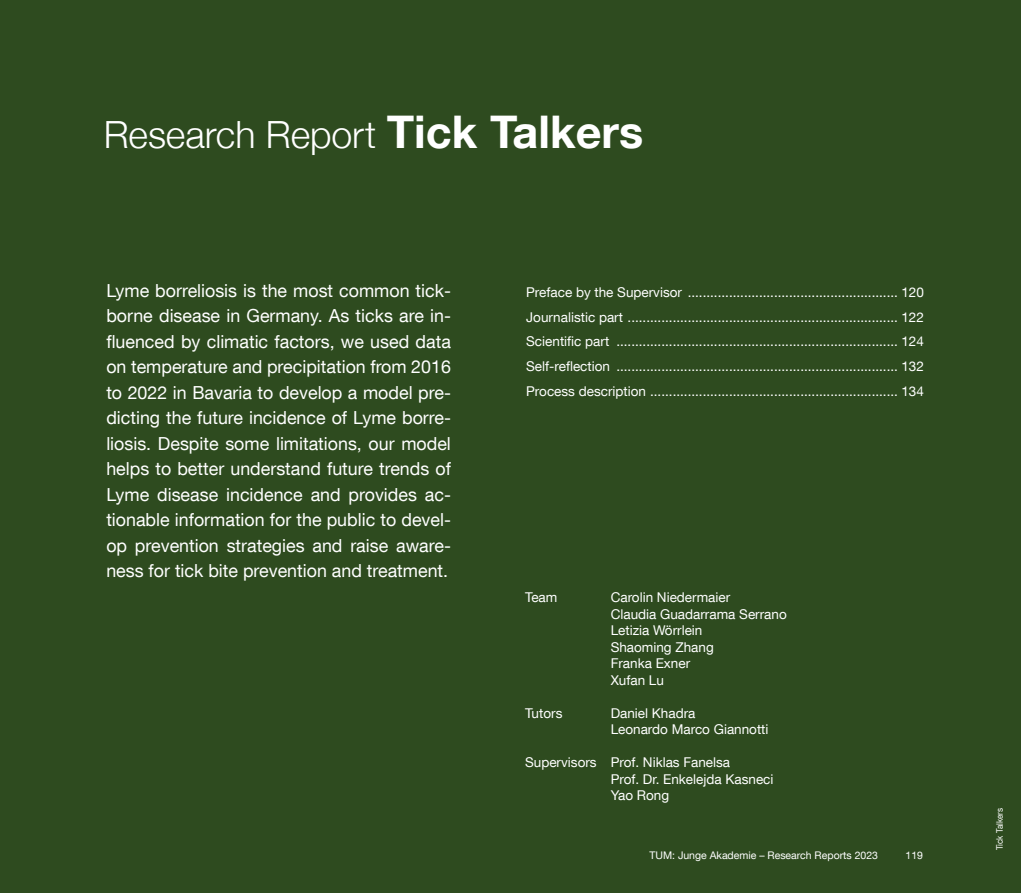
<style>
.page{position:relative;width:1021px;height:893px;background:#fff}
.page>*{position:absolute;margin:0;border:0;box-sizing:border-box;transform-origin:0 0}
.t1{font:300 37.5px "Helvetica Neue";letter-spacing:-.005em;color:#fff}
.t2{font:18px/25.5px "TUM Neue Helvetica";color:#fff;text-align:justify}
.t3{font:13.5px/16.5px "TUM Neue Helvetica";color:#fff}
.t4{font:10.5px "TUM Neue Helvetica";color:#fff}
.t5{font:9px "TUM Neue Helvetica";color:#fff;scale:.9 1}
.s1{font-family:"TUM Neue Helvetica";font-weight:700;font-size:45px}
</style>
<div class="page">
<div style="left:0;top:0;width:978px;height:893px;background:#2e4b1f"></div>
<div style="left:978px;top:0;width:42px;height:893px;background:#2e4b1f"></div>
<h1 class="t1" style="left:104px;top:105px;width:541px">Research Report <span class="s1">Tick Talkers</span></h1>
<p class="t2" style="left:106px;top:277px;width:346px">Lyme borreliosis is the most common tick&shy;borne disease in Germany. As ticks are in&shy;fluenced by climatic factors, we used data on temperature and precipitation from 2016 to 2022 in Bavaria to develop a model pre&shy;dicting the future incidence of Lyme borre&shy;liosis. Despite some limitations, our model helps to better understand future trends of Lyme disease incidence and provides ac&shy;tionable information for the public to devel&shy;op prevention strategies and raise aware&shy;ness for tick bite prevention and treatment.</p>
<p class="t3" style="left:526px;top:279px;width:399px;line-height:24.8px;text-align:justify">Preface by the Supervisor ........................................................ 120<br>Journalistic part ........................................................................ 122<br>Scientific part ........................................................................... 124<br>Self-reflection ........................................................................... 132<br>Process description .................................................................. 134</p>
<p class="t3" style="left:525px;top:589px;width:34px">Team</p>
<p class="t3" style="left:610px;top:589px;width:178px">Carolin Niedermaier<br>Claudia Guadarrama Serrano<br>Letizia Wörrlein<br>Shaoming Zhang<br>Franka Exner<br>Xufan Lu</p>
<p class="t3" style="left:525px;top:704px;width:39px">Tutors</p>
<p class="t3" style="left:610px;top:704px;width:159px">Daniel Khadra<br>Leonardo Marco Giannotti</p>
<p class="t3" style="left:610px;top:754px;width:164px;text-indent:-85px">Supervisors Prof. Niklas Fanelsa<br>Prof. Dr. Enkelejda Kasneci<br>Yao Rong</p>
<p class="t4" style="left:649px;top:849px;width:230px">TUM: Junge Akademie – Research Reports 2023</p>
<p class="t4" style="left:905px;top:848px;width:19px">119</p>
<p class="t5" style="left:994px;top:850px;width:49px;rotate:-90deg">Tick Talkers</p>
</div>
